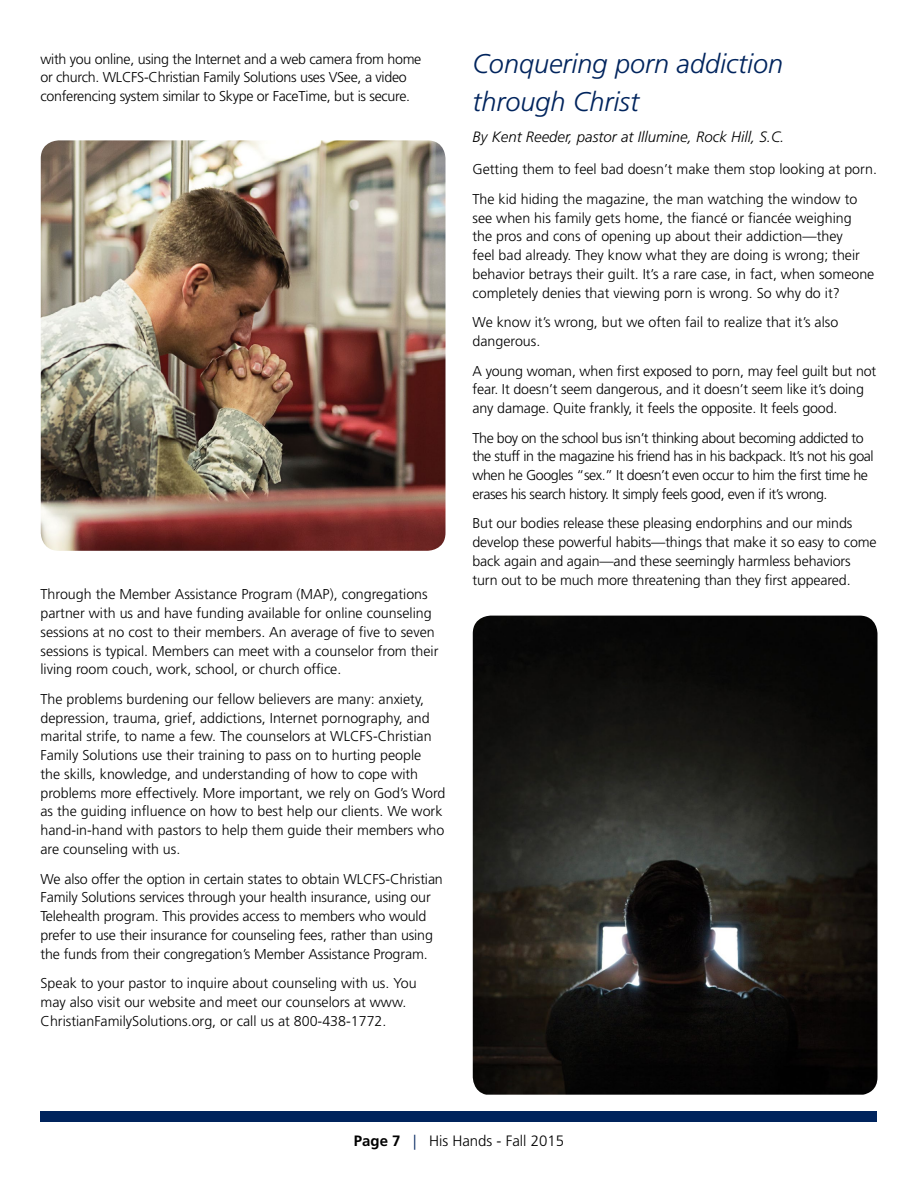
<style>
.page{position:relative;width:918px;height:1188px;background:#fff}
.page>*{position:absolute;margin:0;border:0;box-sizing:border-box;transform-origin:0 0}
.t1{font:italic 300 27px/37.5px "Frutiger LT Std";color:#00245d}
.t2{font:italic 300 15px "Frutiger LT Std";color:#000}
.t3{font:300 15px "Frutiger LT Std";color:#000}
.t4{font:300 14.25px/18.8px "Frutiger LT Std";color:#000}
.t5{font:300 14.25px/18.8px "Frutiger LT Std";letter-spacing:-.03em;color:#000}
.t6{font:300 14.25px/18.8px "Frutiger LT Std";letter-spacing:-.02em;color:#000}
.s1{font-weight:700}
.s2{color:#00245d}
</style>
<div class="page">
<div style="left:40px;top:1111px;width:838px;height:11px;background:#00245d"></div>
<img style="left:473px;top:616px;width:405px;height:479px">
<img style="left:41px;top:140px;width:405px;height:411px">
<p class="t6" style="left:40px;top:49px;width:382px">with you online, using the Internet and a web camera from home or church. WLCFS-Christian Family Solutions uses VSee, a video conferencing system similar to Skype or FaceTime, but is secure.</p>
<p class="t4" style="left:40px;top:585px;width:399px">Through the Member Assistance Program (MAP), congregations partner with us and have funding available for online counseling sessions at no cost to their members. An average of five to seven sessions is typical. Members can meet with a counselor from their living room couch, work, school, or church office.</p>
<p class="t4" style="left:40px;top:690px;width:407px">The problems burdening our fellow believers are many: anxiety, depression, trauma, grief, addictions, Internet pornography, and marital strife, to name a few. The counselors at WLCFS-Christian Family Solutions use their training to pass on to hurting people<br>the skills, knowledge, and understanding of how to cope with problems more effectively. More important, we rely on God’s Word as the guiding influence on how to best help our clients. We work hand-in-hand with pastors to help them guide their members who are counseling with us.</p>
<p class="t4" style="left:40px;top:869px;width:404px">We also offer the option in certain states to obtain WLCFS-Christian Family Solutions services through your health insurance, using our Telehealth program. This provides access to members who would prefer to use their insurance for counseling fees, rather than using the funds from their congregation’s Member Assistance Program.</p>
<p class="t4" style="left:40px;top:974px;width:378px">Speak to your pastor to inquire about counseling with us. You may also visit our website and meet our counselors at www.<br>ChristianFamilySolutions.org, or call us at 800-438-1772.</p>
<h1 class="t1" style="left:472px;top:45px;width:312px">Conquering porn addiction through Christ</h1>
<p class="t2" style="left:472px;top:128px;width:313px">By Kent Reeder, pastor at Illumine, Rock Hill, S.C.</p>
<p class="t4" style="left:472px;top:155px;width:406px;line-height:29.5px">Getting them to feel bad doesn’t make them stop looking at porn.<br>The kid hiding the magazine, the man watching the window to</p>
<p class="t4" style="left:472px;top:209px;width:403px">see when his family gets home, the fiancé or fiancée weighing the pros and cons of opening up about their addiction—they<br>feel bad already. They know what they are doing is wrong; their behavior betrays their guilt. It’s a rare case, in fact, when someone completely denies that viewing porn is wrong. So why do it?</p>
<p class="t4" style="left:472px;top:313px;width:367px">We know it’s wrong, but we often fail to realize that it’s also dangerous.</p>
<p class="t4" style="left:472px;top:361px;width:405px">A young woman, when first exposed to porn, may feel guilt but not fear. It doesn’t seem dangerous, and it doesn’t seem like it’s doing any damage. Quite frankly, it feels the opposite. It feels good.</p>
<p class="t5" style="left:472px;top:429px;width:403px">The boy on the school bus isn’t thinking about becoming addicted to the stuff in the magazine his friend has in his backpack. It’s not his goal when he Googles “sex.” It doesn’t even occur to him the first time he erases his search history. It simply feels good, even if it’s wrong.</p>
<p class="t4" style="left:472px;top:514px;width:406px">But our bodies release these pleasing endorphins and our minds develop these powerful habits—things that make it so easy to come back again and again—and these seemingly harmless behaviors turn out to be much more threatening than they first appeared.</p>
<p class="t3" style="left:354px;top:1133px;width:212px"><span class="s1">Page 7</span> <span class="s2">|</span> His Hands - Fall 2015</p>
</div>
